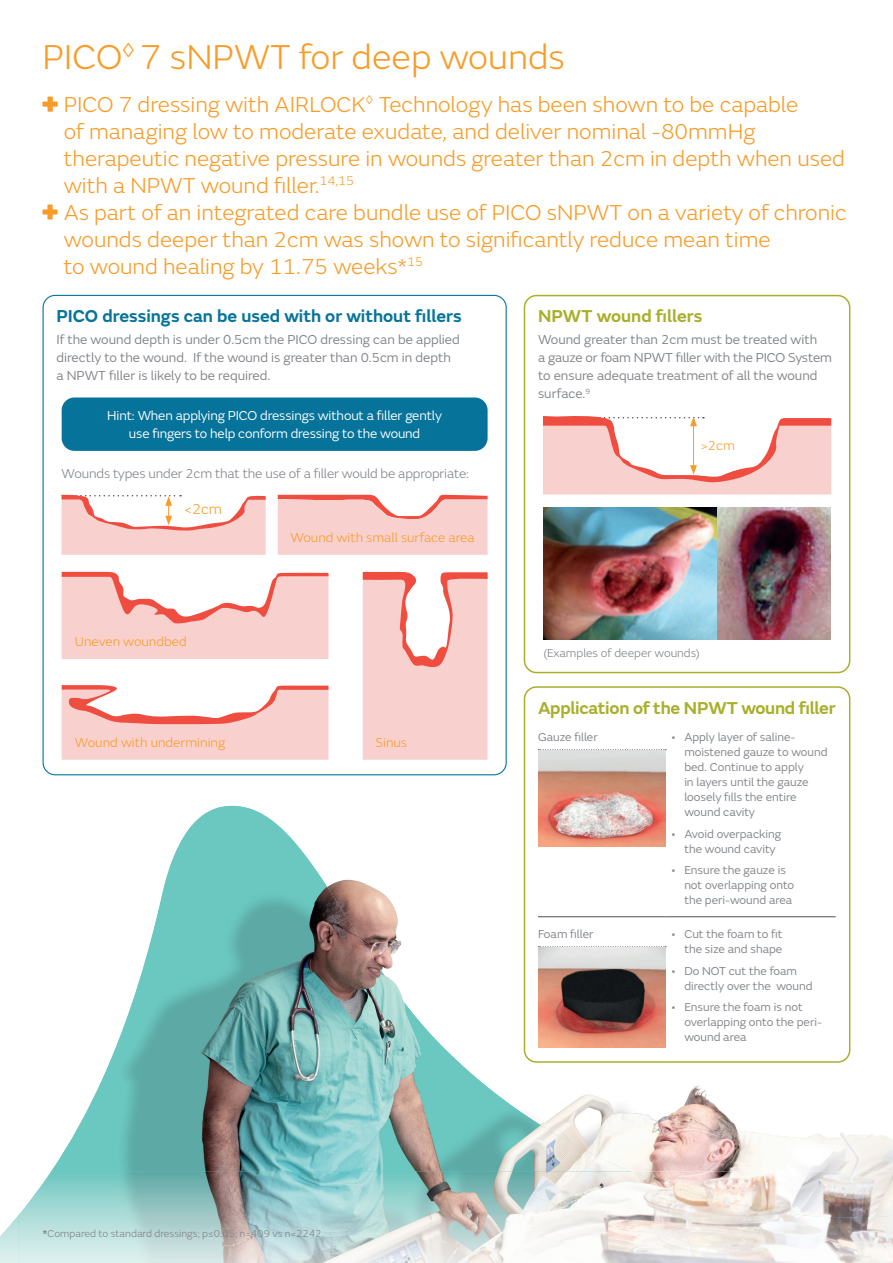
<style>
.page{position:relative;width:893px;height:1263px;background:#fff}
.page>*{position:absolute;margin:0;border:0;box-sizing:border-box;transform-origin:0 0}
.t1{font:300 36px "SN Emeric";color:#f89c28}
.t2{font:300 22.5px/27px "SN Emeric";color:#f89c28}
.t3{font:600 18px "SN Emeric";letter-spacing:-.015em;color:#a9af2b}
.t4{font:600 18px "SN Emeric";color:#06749a}
.t5{font:300 15px "SN Emeric";color:#f89c28}
.t6{font:13.5px/18px "SN Emeric";color:#7f8287}
.t7{font:13.5px/18px "SN Emeric";letter-spacing:-.01em;color:#fff;text-align:center}
.t8{font:300 13.5px "SN Emeric";color:#f89c28}
.t9{font:300 13.5px "SN Emeric";letter-spacing:-.01em;color:#7f8287}
.t10{font:12px/15px "SN Emeric";color:#7f8287}
.t11{font:300 12px "SN Emeric";color:#7f8287}
.t12{font:300 10.5px "SN Emeric";color:#7f8287}
.s1{font-weight:600}
</style>
<div class="page">
<svg style="left:157px;top:920px;width:157px;height:251px;background:#609d9c"></svg>
<img style="left:157px;top:920px;width:16px;height:154px">
<img style="left:282px;top:828px;width:569px;height:99px">
<img style="left:368px;top:926px;width:483px;height:50px">
<img style="left:523px;top:976px;width:328px;height:87px">
<img style="left:579px;top:1085px;width:154px;height:38px">
<img style="left:579px;top:1123px;width:314px;height:48px">
<img style="left:156px;top:806px;width:159px;height:114px">
<img style="left:314px;top:868px;width:54px;height:303px">
<img style="left:103px;top:918px;width:54px;height:253px">
<img style="left:367px;top:949px;width:53px;height:222px">
<img style="left:420px;top:1022px;width:53px;height:149px">
<img style="left:51px;top:1076px;width:53px;height:95px">
<img style="left:473px;top:1075px;width:106px;height:96px">
<img style="left:578px;top:1147px;width:53px;height:24px">
<div style="left:43px;top:102px;width:15px;height:5px;background:#f89c28"></div>
<div style="left:48px;top:97px;width:5px;height:15px;background:#f89c28"></div>
<div style="left:524px;top:295px;width:326px;height:378px;border:2px solid #a9af2b;border-radius:12px"></div>
<svg style="left:543px;top:416px;width:288px;height:79px"></svg>
<img style="left:543px;top:507px;width:288px;height:132px">
<svg style="left:538px;top:749px;width:128px;height:1px"></svg>
<svg style="left:538px;top:946px;width:128px;height:1px"></svg>
<hr style="left:538px;top:916px;width:128px;height:1px;background:#4b5156">
<hr style="left:666px;top:916px;width:170px;height:1px;background:#4b5156">
<img style="left:538px;top:750px;width:128px;height:97px">
<img style="left:538px;top:947px;width:127px;height:101px">
<div style="left:524px;top:686px;width:326px;height:377px;border:2px solid #a9af2b;border-radius:12px"></div>
<div style="left:62px;top:397px;width:426px;height:54px;background:#06749a;border-radius:13px"></div>
<img style="left:0;top:1216px;width:18px;height:47px">
<img style="left:687px;top:1171px;width:206px;height:20px">
<img style="left:18px;top:1171px;width:669px;height:92px">
<img style="left:687px;top:1191px;width:206px;height:72px">
<div style="left:43px;top:209px;width:15px;height:5px;background:#f89c28"></div>
<div style="left:47px;top:205px;width:6px;height:14px;background:#f89c28"></div>
<svg style="left:278px;top:495px;width:210px;height:60px;background:#f7cac8"></svg>
<svg style="left:62px;top:494px;width:204px;height:61px"></svg>
<svg style="left:62px;top:572px;width:266px;height:87px"></svg>
<svg style="left:62px;top:685px;width:266px;height:75px"></svg>
<svg style="left:363px;top:571px;width:125px;height:189px;background:#f8cdcb"></svg>
<h1 class="t1" style="left:43px;top:35px;width:524px">PICO<sup>◊</sup> 7 sNPWT for deep wounds</h1>
<p class="t2" style="left:64px;top:90px;width:784px">PICO 7 dressing with AIRLOCK<sup>◊</sup> Technology has been shown to be capable<br>of managing low to moderate exudate, and deliver nominal -80mmHg therapeutic negative pressure in wounds greater than 2cm in depth when used with a NPWT wound filler.<sup>14,15<br></sup>As part of an integrated care bundle use of PICO sNPWT on a variety of chronic wounds deeper than 2cm was shown to significantly reduce mean time<br>to wound healing by 11.75 weeks*<sup>15</sup></p>
<p class="t3" style="left:538px;top:305px;width:166px">NPWT wound fillers</p>
<p class="t6" style="left:538px;top:331px;width:295px">Wound greater than 2cm must be treated with<br>a gauze or foam NPWT filler with the PICO System to ensure adequate treatment of all the wound surface.<sup>9</sup></p>
<p class="t4" style="left:56px;top:304px;width:407px">PICO dressings can be used with or without fillers</p>
<p class="t6" style="left:56px;top:331px;width:405px">If the wound depth is under 0.5cm the PICO dressing can be applied directly to the wound. If the wound is greater than 0.5cm in depth a NPWT filler is likely to be required.</p>
<p class="t7" style="left:107px;top:407px;width:336px">Hint: When applying PICO dressings without a filler gently use fingers to help conform dressing to the wound</p>
<p class="t8" style="left:701px;top:437px;width:36px">&gt;2cm</p>
<p class="t9" style="left:62px;top:465px;width:409px">Wounds types under 2cm that the use of a filler would be appropriate:</p>
<p class="t5" style="left:184px;top:500px;width:39px">&lt;2cm</p>
<p class="t8" style="left:75px;top:634px;width:113px">Uneven woundbed</p>
<p class="t8" style="left:290px;top:529px;width:186px">Wound with small surface area</p>
<p class="t8" style="left:75px;top:734px;width:152px">Wound with undermining</p>
<p class="t8" style="left:375px;top:734px;width:33px">Sinus</p>
<p class="t11" style="left:543px;top:645px;width:158px">(Examples of deeper wounds)</p>
<p class="t3" style="left:538px;top:696px;width:299px">Application of the NPWT wound filler</p>
<p class="t10" style="left:538px;top:730px;width:61px">Gauze filler</p>
<p class="t10" style="left:684px;top:730px;width:145px;text-indent:-13px">• Apply layer of saline&shy;moistened gauze to wound bed. Continue to apply<br>in layers until the gauze loosely fills the entire wound cavity</p>
<p class="t10" style="left:672px;top:826px;width:111px;text-align:center">• Avoid overpacking the wound cavity</p>
<p class="t10" style="left:684px;top:862px;width:111px;text-indent:-13px">• Ensure the gauze is not overlapping onto the peri-wound area</p>
<p class="t10" style="left:538px;top:927px;width:57px">Foam filler</p>
<p class="t10" style="left:672px;top:927px;width:113px;text-align:right">• Cut the foam to fit the size and shape</p>
<p class="t10" style="left:684px;top:963px;width:130px;text-indent:-13px">• Do NOT cut the foam directly over the wound</p>
<p class="t10" style="left:684px;top:999px;width:139px;text-indent:-13px">• Ensure the foam is not overlapping onto the peri&shy;wound area</p>
<p class="t12" style="left:43px;top:1227px;width:283px"><span class="s1">*</span>Compared to standard dressings; p≤0.05; n=409 vs n=2242.</p>
</div>
